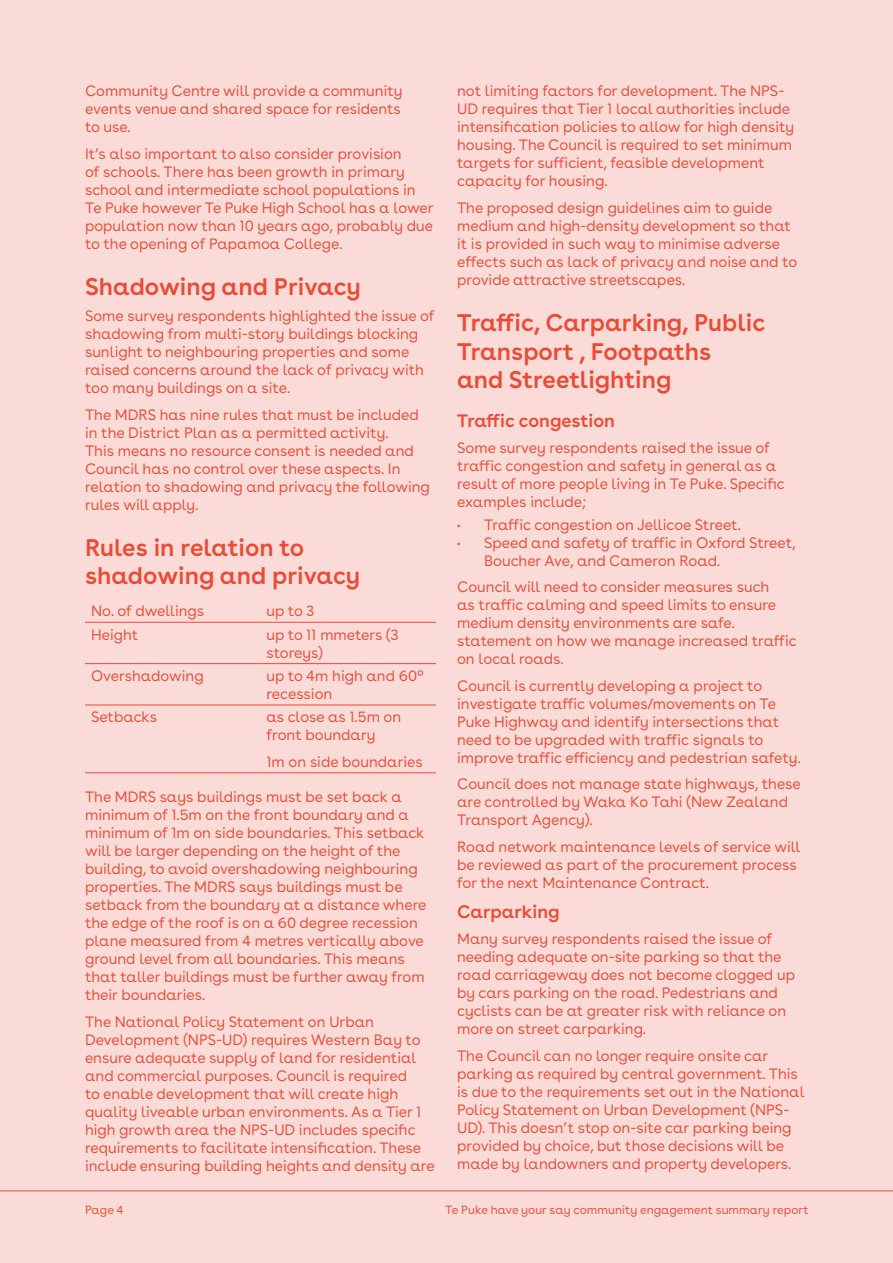
<style>
.page{position:relative;width:893px;height:1263px;background:#fbdbd7}
.page>*{position:absolute;margin:0;border:0;box-sizing:border-box;transform-origin:0 0}
.Heading_two{font:600 24px/28.8px "Buenos Aires";color:#ea4b36}
.Heading_three{font:600 18px "Buenos Aires";color:#ea4b36}
.t1{font:15px/18px "Buenos Aires";color:#ea4b36}
.t2{font:12px "Buenos Aires";color:#ea4b36}
</style>
<div class="page">
<hr style="left:0;top:1190px;width:893px;height:1px;background:#ea4b36">
<hr style="left:85px;top:622px;width:175px;height:1px;background:#ea4b36">
<hr style="left:260px;top:622px;width:176px;height:1px;background:#ea4b36">
<hr style="left:85px;top:663px;width:175px;height:1px;background:#ea4b36">
<hr style="left:260px;top:663px;width:176px;height:1px;background:#ea4b36">
<hr style="left:85px;top:705px;width:175px;height:1px;background:#ea4b36">
<hr style="left:260px;top:705px;width:176px;height:1px;background:#ea4b36">
<hr style="left:85px;top:772px;width:175px;height:1px;background:#ea4b36">
<hr style="left:260px;top:772px;width:176px;height:1px;background:#ea4b36">
<p class="t1" style="left:85px;top:81px;width:319px;text-align:justify">Community Centre will provide a community events venue and shared space for residents to use.</p>
<p class="t1" style="left:85px;top:143px;width:350px">It’s also important to also consider provision<br>of schools. There has been growth in primary school and intermediate school populations in Te Puke however Te Puke High School has a lower population now than 10 years ago, probably due to the opening of Papamoa College.</p>
<p class="Heading_two" style="left:85px;top:269px;width:278px">Shadowing and Privacy</p>
<p class="t1" style="left:85px;top:306px;width:351px">Some survey respondents highlighted the issue of shadowing from multi-story buildings blocking sunlight to neighbouring properties and some raised concerns around the lack of privacy with too many buildings on a site.</p>
<p class="t1" style="left:85px;top:404px;width:346px">The MDRS has nine rules that must be included in the District Plan as a permitted activity.<br>This means no resource consent is needed and Council has no control over these aspects. In relation to shadowing and privacy the following rules will apply.</p>
<p class="Heading_two" style="left:85px;top:530px;width:277px">Rules in relation to shadowing and privacy</p>
<p class="t1" style="left:91px;top:601px;width:115px">No. of dwellings</p>
<p class="t1" style="left:266px;top:601px;width:50px">up to 3</p>
<p class="t1" style="left:91px;top:624px;width:49px">Height</p>
<p class="t1" style="left:266px;top:624px;width:134px">up to 11 mmeters (3 storeys)</p>
<p class="t1" style="left:91px;top:665px;width:114px">Overshadowing</p>
<p class="t1" style="left:266px;top:665px;width:159px">up to 4m high and 60° recession</p>
<p class="t1" style="left:91px;top:707px;width:67px">Setbacks</p>
<p class="t1" style="left:266px;top:707px;width:136px">as close as 1.5m on front boundary</p>
<p class="t1" style="left:266px;top:751px;width:158px">1m on side boundaries</p>
<p class="t1" style="left:85px;top:787px;width:343px">The MDRS says buildings must be set back a minimum of 1.5m on the front boundary and a minimum of 1m on side boundaries. This setback will be larger depending on the height of the building, to avoid overshadowing neighbouring properties. The MDRS says buildings must be setback from the boundary at a distance where the edge of the roof is on a 60 degree recession plane measured from 4 metres vertically above ground level from all boundaries. This means that taller buildings must be further away from their boundaries.</p>
<p class="t1" style="left:85px;top:1011px;width:351px">The National Policy Statement on Urban Development (NPS-UD) requires Western Bay to ensure adequate supply of land for residential and commercial purposes. Council is required<br>to enable development that will create high quality liveable urban environments. As a Tier 1 high growth area the NPS-UD includes specific requirements to facilitate intensification. These include ensuring building heights and density are</p>
<p class="t1" style="left:457px;top:81px;width:339px">not limiting factors for development. The NPS-UD requires that Tier 1 local authorities include intensification policies to allow for high density housing. The Council is required to set minimum targets for sufficient, feasible development capacity for housing.</p>
<p class="t1" style="left:457px;top:197px;width:342px">The proposed design guidelines aim to guide medium and high-density development so that it is provided in such way to minimise adverse effects such as lack of privacy and noise and to provide attractive streetscapes.</p>
<p class="Heading_two" style="left:457px;top:305px;width:310px">Traffic, Carparking, Public<br>Transport , Footpaths<br>and Streetlighting</p>
<p class="Heading_three" style="left:457px;top:405px;width:159px">Traffic congestion</p>
<p class="t1" style="left:457px;top:438px;width:329px">Some survey respondents raised the issue of traffic congestion and safety in general as a result of more people living in Te Puke. Specific examples include;</p>
<p class="t1" style="left:457px;top:514px;width:285px">• Traffic congestion on Jellicoe Street.</p>
<p class="t1" style="left:484px;top:532px;width:313px;text-indent:-27px">• Speed and safety of traffic in Oxford Street,<br>Boucher Ave, and Cameron Road.</p>
<p class="t1" style="left:457px;top:577px;width:341px">Council will need to consider measures such<br>as traffic calming and speed limits to ensure medium density environments are safe. statement on how we manage increased traffic on local roads.</p>
<p class="t1" style="left:457px;top:675px;width:345px">Council is currently developing a project to investigate traffic volumes/movements on Te Puke Highway and identify intersections that need to be upgraded with traffic signals to improve traffic efficiency and pedestrian safety.</p>
<p class="t1" style="left:457px;top:774px;width:345px">Council does not manage state highways, these are controlled by Waka Ko Tahi (New Zealand<br>Transport Agency).</p>
<p class="t1" style="left:457px;top:836px;width:345px">Road network maintenance levels of service will be reviewed as part of the procurement process for the next Maintenance Contract.</p>
<p class="Heading_three" style="left:457px;top:896px;width:104px">Carparking</p>
<p class="t1" style="left:457px;top:929px;width:339px">Many survey respondents raised the issue of needing adequate on-site parking so that the road carriageway does not become clogged up by cars parking on the road. Pedestrians and cyclists can be at greater risk with reliance on more on street carparking.</p>
<p class="t1" style="left:457px;top:1045px;width:349px">The Council can no longer require onsite car parking as required by central government. This is due to the requirements set out in the National Policy Statement on Urban Development (NPS-UD). This doesn’t stop on-site car parking being provided by choice, but those decisions will be made by landowners and property developers.</p>
<p class="t2" style="left:85px;top:1200px;width:40px">Page 4</p>
<p class="t2" style="left:445px;top:1200px;width:365px">Te Puke have your say community engagement summary report</p>
</div>
